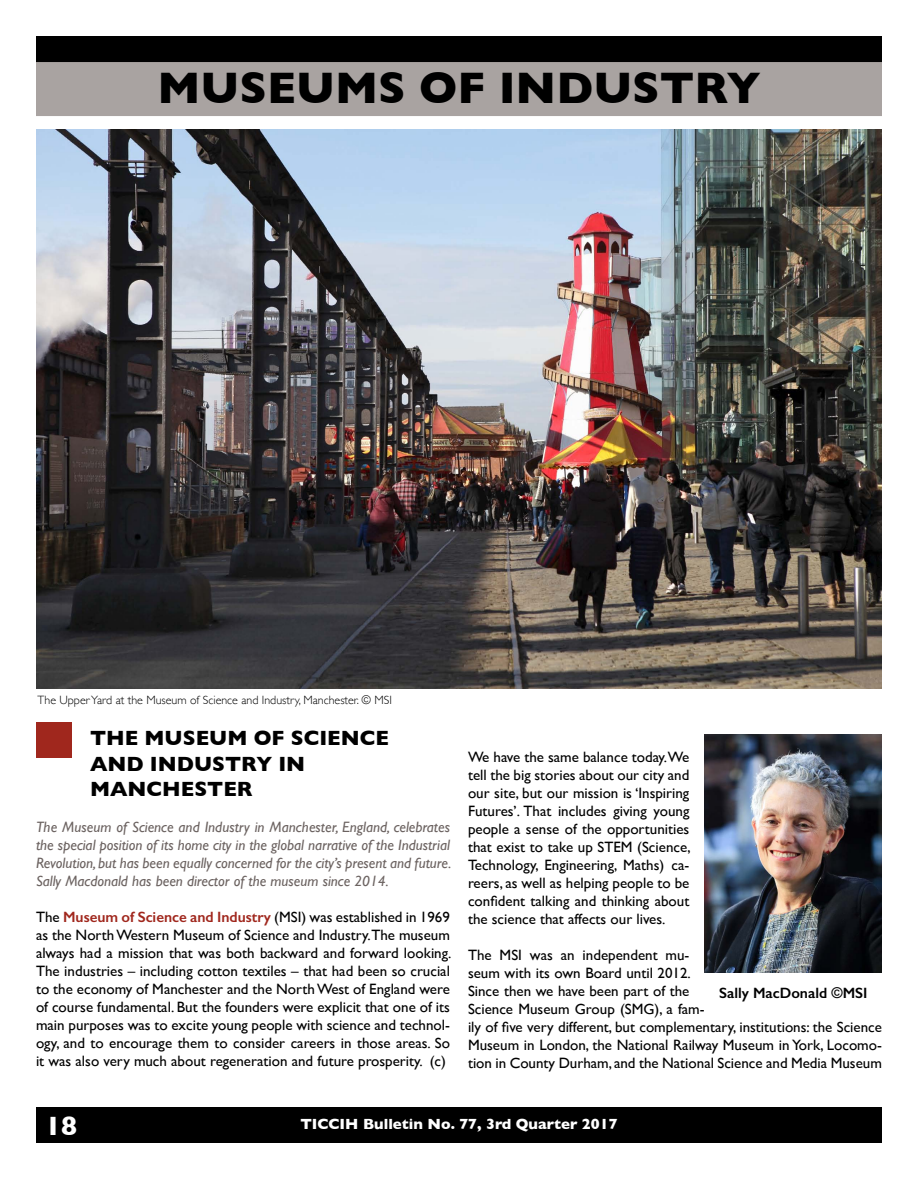
<style>
.page{position:relative;width:918px;height:1188px;background:#fff}
.page>*{position:absolute;margin:0;border:0;box-sizing:border-box;transform-origin:0 0}
.t1{font:700 45px "Gill Sans";color:#000}
.t2{font:700 27px "Gill Sans";color:#fff}
.t3{font:700 21px/25.2px "Gill Sans";color:#000}
.t4{font:15px/18px "Gill Sans";color:#000;text-align:justify}
.t5{font:italic 15px/18px "Gill Sans";color:#6c6361;text-align:justify}
.t6{font:700 15px "Gill Sans";color:#fff}
.t7{font:600 15px "Gill Sans";color:#000}
.t8{font:300 12px "Gill Sans";color:#000}
.s1{font-weight:600;color:#a0271d}
</style>
<div class="page">
<div style="left:37px;top:37px;width:844px;height:25px;background:#000"></div>
<div style="left:36px;top:36px;width:846px;height:27px;border:2px solid #000"></div>
<div style="left:37px;top:1108px;width:844px;height:34px;background:#000"></div>
<div style="left:36px;top:1107px;width:846px;height:36px;border:2px solid #000"></div>
<div style="left:36px;top:62px;width:846px;height:54px;background:#a9a3a1"></div>
<img style="left:36px;top:129px;width:846px;height:560px">
<div style="left:36px;top:722px;width:36px;height:36px;background:#a0271d"></div>
<img style="left:705px;top:734px;width:177px;height:239px">
<h1 class="t1" style="left:157px;top:52px;width:605px">MUSEUMS OF INDUSTRY</h1>
<p class="t8" style="left:38px;top:690px;width:356px">The Upper Yard at the Museum of Science and Industry, Manchester. © MSI</p>
<h3 class="t3" style="left:90px;top:725px;width:301px">THE MUSEUM OF SCIENCE<br>AND INDUSTRY IN<br>MANCHESTER</h3>
<p class="t5" style="left:36px;top:818px;width:417px">The Museum of Science and Industry in Manchester, England, celebrates the special position of its home city in the global narrative of the Industrial Revolution, but has been equally concerned for the city’s present and future.<br>Sally Macdonald has been director of the museum since 2014.</p>
<p class="t4" style="left:36px;top:908px;width:417px">The <span class="s1">Museum of Science and Industry</span> (MSI) was established in 1969 as the North Western Museum of Science and Industry.The museum always had a mission that was both backward and forward looking.<br>The industries – including cotton textiles – that had been so crucial to the economy of Manchester and the North West of England were of course fundamental. But the founders were explicit that one of its main purposes was to excite young people with science and technol&shy;ogy, and to encourage them to consider careers in those areas. So it was also very much about regeneration and future prosperity. (c)</p>
<p class="t4" style="left:468px;top:748px;width:224px">We have the same balance today.We tell the big stories about our city and our site, but our mission is ‘Inspiring Futures’. That includes giving young people a sense of the opportunities that exist to take up STEM (Science, Technology, Engineering, Maths) ca&shy;reers, as well as helping people to be confident talking and thinking about the science that affects our lives.</p>
<p class="t4" style="left:468px;top:946px;width:416px;text-align:left">The MSI was an independent mu-<br>seum with its own Board until 2012.<br>Since then we have been part of the<br>Science Museum Group (SMG), a fam-<br>ily of five very different, but complementary, institutions: the Science Museum in London, the National Railway Museum in York, Locomo&shy;tion in County Durham, and the National Science and Media Museum</p>
<p class="t7" style="left:719px;top:984px;width:150px">Sally MacDonald ©MSI</p>
<h2 class="t2" style="left:45px;top:1104px;width:34px">18</h2>
<p class="t6" style="left:300px;top:1112px;width:319px">TICCIH Bulletin No. 77, 3rd Quarter 2017</p>
</div>
